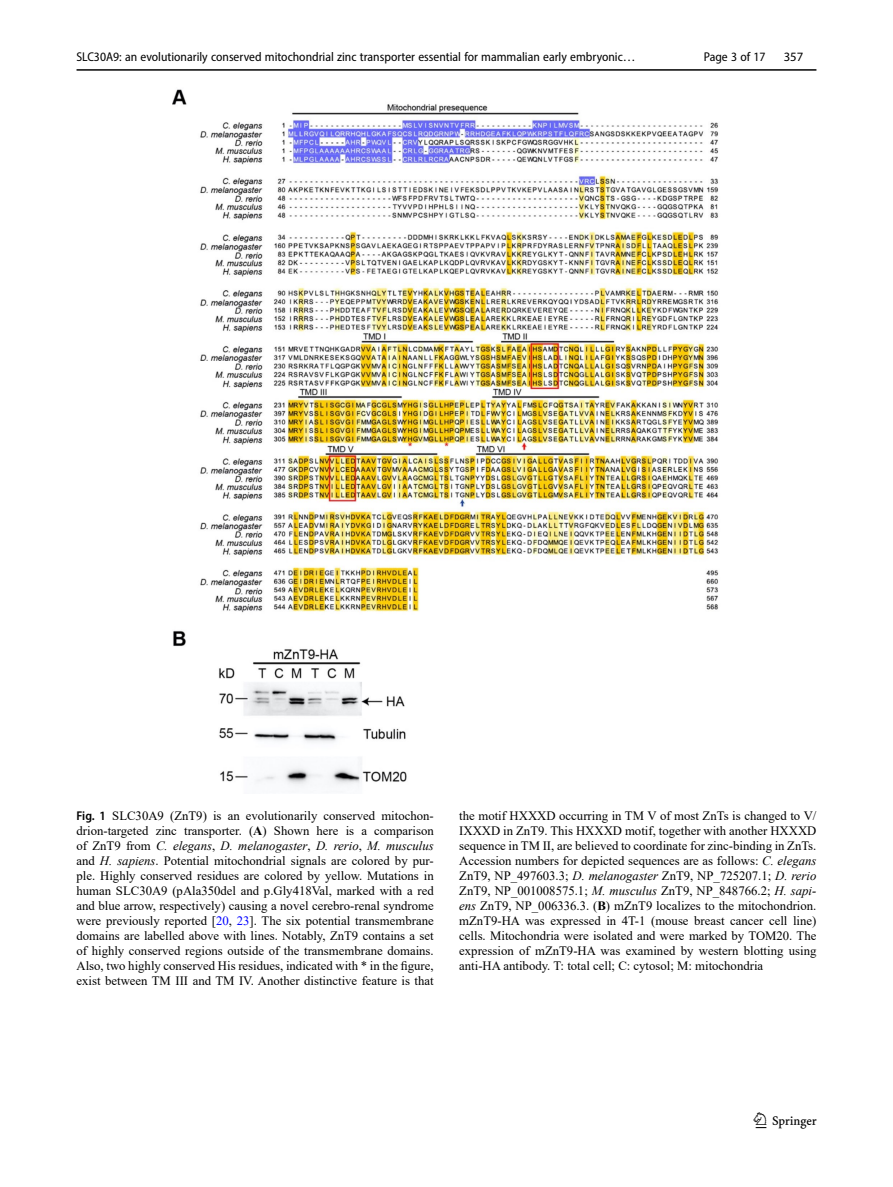
<style>
.page{position:relative;width:893px;height:1187px;background:#fff}
.page>*{position:absolute;margin:0;border:0;box-sizing:border-box;transform-origin:0 0}
.t1{font:22.5px "Springnew";color:#000}
.Figure_Caption{font:12.75px/15px "Times New Roman";color:#000;text-align:justify}
.t2{font:semi-condensed 12.75px "Myriad Pro";color:#000}
.t3{font:12.75px "Myriad Pro";color:#000}
.s1{font-family:"Myriad Pro";font-weight:600;font-stretch:semi-condensed}
.s2{font-weight:700}
.s3{font-style:italic}
.s4{color:#00f}
</style>
<div class="page">
<hr style="left:77px;top:69px;width:739px;height:2px;background:#000">
<img style="left:172px;top:89px;width:547px;height:697px">
<p class="t2" style="left:77px;top:49px;width:560px">SLC30A9: an evolutionarily conserved mitochondrial zinc transporter essential for mammalian early embryonic…</p>
<p class="t2" style="left:704px;top:49px;width:63px">Page 3 of 17</p>
<p class="t3" style="left:784px;top:48px;width:21px">357</p>
<p class="Figure_Caption" style="left:77px;top:808px;width:359px"><span class="s1">Fig. 1</span> SLC30A9 (ZnT9) is an evolutionarily conserved mitochon&shy;drion-targeted zinc transporter. (<span class="s2">A</span>) Shown here is a comparison of ZnT9 from <span class="s3">C. elegans</span>, <span class="s3">D. melanogaster</span>, <span class="s3">D. rerio</span>, <span class="s3">M. musculus </span>and <span class="s3">H. sapiens</span>. Potential mitochondrial signals are colored by pur&shy;ple. Highly conserved residues are colored by yellow. Mutations in human SLC30A9 (pAla350del and p.Gly418Val, marked with a red and blue arrow, respectively) causing a novel cerebro-renal syndrome were previously reported [<span class="s4">20</span>, <span class="s4">23</span>]. The six potential transmembrane domains are labelled above with lines. Notably, ZnT9 contains a set of highly conserved regions outside of the transmembrane domains.<br>Also, two highly conserved His residues, indicated with * in the figure, exist between TM III and TM IV. Another distinctive feature is that</p>
<p class="Figure_Caption" style="left:459px;top:808px;width:359px">the motif HXXXD occurring in TM V of most ZnTs is changed to V/ IXXXD in ZnT9. This HXXXD motif, together with another HXXXD sequence in TM II, are believed to coordinate for zinc-binding in ZnTs.<br>Accession numbers for depicted sequences are as follows: <span class="s3">C. elegans </span>ZnT9, NP_497603.3; <span class="s3">D. melanogaster</span> ZnT9, NP_725207.1; <span class="s3">D. rerio </span>ZnT9, NP_001008575.1; <span class="s3">M. musculus</span> ZnT9, NP_848766.2; <span class="s3">H. sapi&shy;ens</span> ZnT9, NP_006336.3. (<span class="s2">B</span>) mZnT9 localizes to the mitochondrion. mZnT9-HA was expressed in 4T-1 (mouse breast cancer cell line) cells. Mitochondria were isolated and were marked by TOM20. The expression of mZnT9-HA was examined by western blotting using anti-HA antibody. T: total cell; C: cytosol; M: mitochondria</p>
<h1 class="t1" style="left:756px;top:1107px;width:63px">1 3</h1>
</div>
